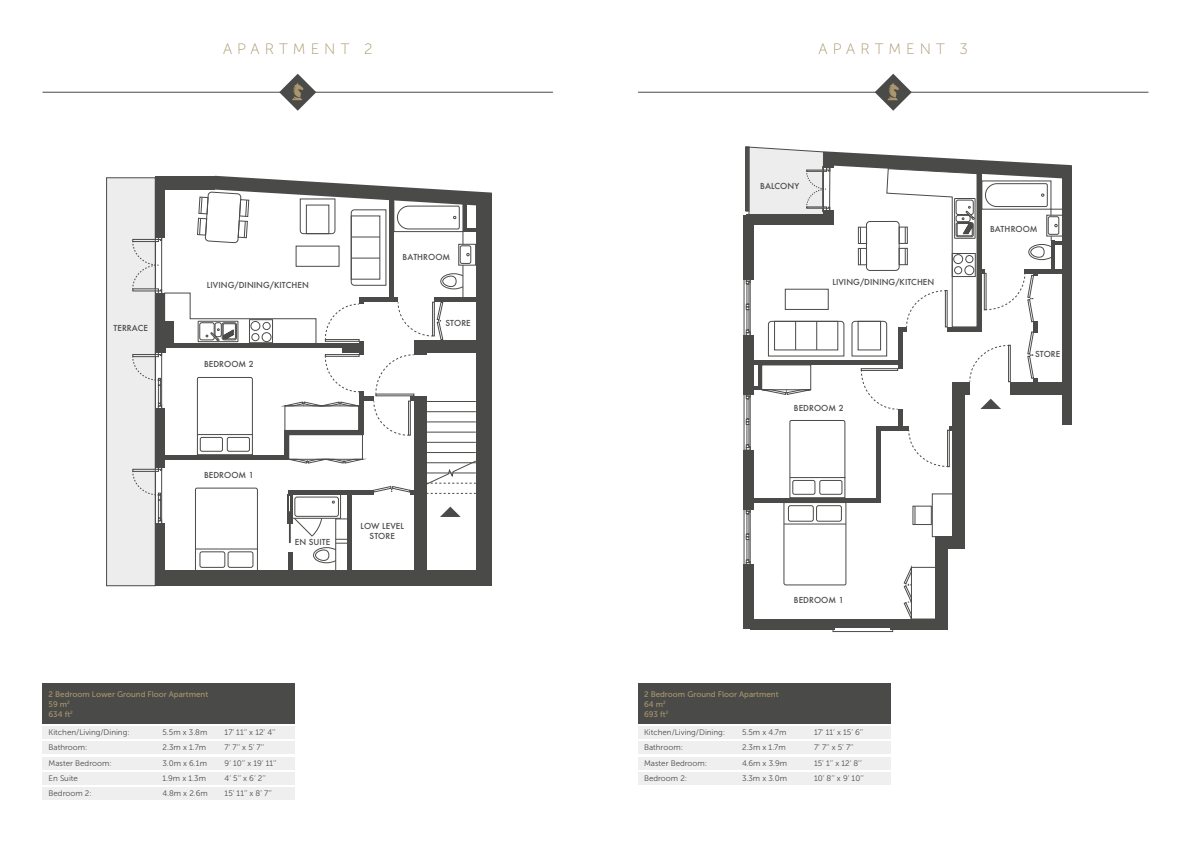
<style>
.page{position:relative;width:1191px;height:842px;background:#fff}
.page>*{position:absolute;margin:0;border:0;box-sizing:border-box;transform-origin:0 0}
.t1{font:15px "Museo Sans 100";letter-spacing:.34em;color:#a9966c}
.t2{font:8px "Museo Sans 300";color:#4a4a49}
.t3{font:500 8px/9.6px "Futura";letter-spacing:.005em;color:#4a4a49;text-align:center}
.t4{font:8px/9.6px "Museo Sans 500";color:#a9966c}
</style>
<div class="page">
<hr style="left:638px;top:92px;width:510px;height:1px;background:#4a4a49">
<svg style="left:874px;top:74px;width:37px;height:37px"></svg>
<div style="left:832px;top:625px;width:61px;height:7px;border:1px solid #4a4a49"></div>
<svg style="left:746px;top:560px;width:4px;height:5px"></svg>
<svg style="left:746px;top:534px;width:3px;height:5px"></svg>
<svg style="left:746px;top:509px;width:4px;height:5px"></svg>
<svg style="left:746px;top:445px;width:4px;height:5px"></svg>
<svg style="left:746px;top:419px;width:3px;height:5px"></svg>
<svg style="left:783px;top:420px;width:63px;height:165px"></svg>
<hr style="left:790px;top:477px;width:55px;height:1px;background:#4a4a49">
<div style="left:819px;top:480px;width:23px;height:14px;border:1px solid #4a4a49;border-radius:2px"></div>
<div style="left:792px;top:480px;width:23px;height:14px;border:1px solid #4a4a49;border-radius:2px"></div>
<div style="left:745px;top:147px;width:2px;height:64px;border:1px solid #4a4a49"></div>
<svg style="left:903px;top:567px;width:9px;height:52px"></svg>
<div style="left:932px;top:494px;width:21px;height:43px;border:1px solid #4a4a49"></div>
<div style="left:912px;top:506px;width:19px;height:19px;border:1px solid #4a4a49"></div>
<svg style="left:914px;top:506px;width:1px;height:18px"></svg>
<div style="left:897px;top:409px;width:5px;height:19px;background:#4a4a49"></div>
<div style="left:875px;top:426px;width:5px;height:74px;background:#4a4a49"></div>
<hr style="left:876px;top:426px;width:32px;height:4px;background:#4a4a49">
<svg style="left:908px;top:426px;width:44px;height:41px"></svg>
<hr style="left:753px;top:498px;width:127px;height:4px;background:#4a4a49">
<div style="left:1062px;top:166px;width:9px;height:259px;background:#4a4a49"></div>
<div style="left:940px;top:536px;width:25px;height:13px;background:#4a4a49"></div>
<div style="left:952px;top:392px;width:13px;height:155px;background:#4a4a49"></div>
<div style="left:935px;top:536px;width:13px;height:87px;background:#4a4a49"></div>
<svg style="left:746px;top:147px;width:325px;height:263px"></svg>
<div style="left:743px;top:215px;width:10px;height:64px;background:#4a4a49"></div>
<div style="left:743px;top:335px;width:10px;height:60px;background:#4a4a49"></div>
<div style="left:743px;top:450px;width:10px;height:59px;background:#4a4a49"></div>
<div style="left:743px;top:565px;width:10px;height:64px;background:#4a4a49"></div>
<div style="left:750px;top:619px;width:85px;height:10px;background:#4a4a49"></div>
<div style="left:890px;top:619px;width:58px;height:10px;background:#4a4a49"></div>
<div style="left:833px;top:619px;width:58px;height:9px;background:#4a4a49"></div>
<div style="left:638px;top:683px;width:252px;height:40px;background:#4a4a49"></div>
<div style="left:638px;top:726px;width:252px;height:13px;background:#efefef"></div>
<div style="left:638px;top:741px;width:252px;height:13px;background:#efefef"></div>
<div style="left:638px;top:757px;width:252px;height:12px;background:#efefef"></div>
<div style="left:638px;top:772px;width:252px;height:13px;background:#efefef"></div>
<hr style="left:43px;top:92px;width:510px;height:1px;background:#4a4a49">
<svg style="left:279px;top:74px;width:37px;height:37px"></svg>
<div style="left:107px;top:178px;width:48px;height:408px;background:#ededed"></div>
<div style="left:106px;top:178px;width:49px;height:408px;border:1px solid #4a4a49"></div>
<div style="left:376px;top:394px;width:38px;height:2px;border:1px solid #4a4a49"></div>
<svg style="left:375px;top:354px;width:39px;height:40px"></svg>
<svg style="left:373px;top:401px;width:36px;height:35px"></svg>
<div style="left:325px;top:354px;width:34px;height:3px;border:1px solid #4a4a49"></div>
<svg style="left:325px;top:356px;width:34px;height:36px"></svg>
<svg style="left:440px;top:507px;width:20px;height:10px"></svg>
<svg style="left:195px;top:488px;width:63px;height:82px"></svg>
<hr style="left:195px;top:549px;width:62px;height:1px;background:#4a4a49">
<div style="left:228px;top:552px;width:25px;height:16px;border:1px solid #4a4a49;border-radius:2px"></div>
<div style="left:200px;top:552px;width:25px;height:16px;border:1px solid #4a4a49;border-radius:2px"></div>
<svg style="left:197px;top:377px;width:56px;height:78px"></svg>
<hr style="left:197px;top:434px;width:56px;height:1px;background:#4a4a49">
<div style="left:227px;top:437px;width:23px;height:14px;border:1px solid #4a4a49;border-radius:2px"></div>
<div style="left:200px;top:437px;width:23px;height:14px;border:1px solid #4a4a49;border-radius:2px"></div>
<svg style="left:373px;top:486px;width:37px;height:7px"></svg>
<svg style="left:288px;top:459px;width:75px;height:5px"></svg>
<svg style="left:284px;top:402px;width:75px;height:4px"></svg>
<svg style="left:132px;top:467px;width:30px;height:57px"></svg>
<div style="left:158px;top:500px;width:3px;height:18px;border:1px solid #4a4a49"></div>
<div style="left:133px;top:469px;width:26px;height:3px;border:1px solid #4a4a49"></div>
<svg style="left:132px;top:352px;width:30px;height:57px"></svg>
<div style="left:158px;top:385px;width:3px;height:19px;border:1px solid #4a4a49"></div>
<div style="left:133px;top:354px;width:26px;height:3px;border:1px solid #4a4a49"></div>
<hr style="left:426px;top:401px;width:50px;height:1px;background:#4a4a49">
<hr style="left:426px;top:411px;width:50px;height:1px;background:#4a4a49">
<hr style="left:426px;top:422px;width:50px;height:1px;background:#4a4a49">
<hr style="left:426px;top:432px;width:50px;height:1px;background:#4a4a49">
<hr style="left:426px;top:442px;width:50px;height:1px;background:#4a4a49">
<hr style="left:426px;top:452px;width:50px;height:1px;background:#4a4a49">
<svg style="left:426px;top:460px;width:50px;height:25px"></svg>
<svg style="left:426px;top:493px;width:50px;height:1px"></svg>
<div style="left:167px;top:343px;width:176px;height:5px;background:#4a4a49"></div>
<hr style="left:164px;top:455px;width:125px;height:4px;background:#4a4a49">
<div style="left:284px;top:430px;width:5px;height:29px;background:#4a4a49"></div>
<div style="left:284px;top:430px;width:79px;height:5px;background:#4a4a49"></div>
<div style="left:288px;top:490px;width:85px;height:5px;background:#4a4a49"></div>
<div style="left:362px;top:396px;width:12px;height:5px;background:#4a4a49"></div>
<div style="left:410px;top:396px;width:12px;height:5px;background:#4a4a49"></div>
<div style="left:410px;top:490px;width:12px;height:5px;background:#4a4a49"></div>
<hr style="left:359px;top:391px;width:4px;height:44px;background:#4a4a49">
<div style="left:347px;top:493px;width:5px;height:79px;background:#4a4a49"></div>
<svg style="left:288px;top:495px;width:59px;height:75px"></svg>
<div style="left:359px;top:341px;width:5px;height:14px;background:#4a4a49"></div>
<div style="left:343px;top:343px;width:17px;height:9px;background:#4a4a49"></div>
<div style="left:155px;top:408px;width:10px;height:59px;background:#4a4a49"></div>
<div style="left:414px;top:396px;width:12px;height:175px;background:#4a4a49"></div>
<div style="left:414px;top:340px;width:12px;height:15px;background:#4a4a49"></div>
<div style="left:424px;top:340px;width:52px;height:12px;background:#4a4a49"></div>
<div style="left:155px;top:523px;width:10px;height:63px;background:#4a4a49"></div>
<div style="left:476px;top:193px;width:16px;height:393px;background:#4a4a49"></div>
<div style="left:161px;top:570px;width:330px;height:16px;background:#4a4a49"></div>
<svg style="left:132px;top:176px;width:360px;height:169px"></svg>
<div style="left:164px;top:322px;width:9px;height:26px;background:#4a4a49"></div>
<div style="left:155px;top:329px;width:11px;height:24px;background:#4a4a49"></div>
<div style="left:43px;top:683px;width:252px;height:40px;background:#4a4a49"></div>
<div style="left:43px;top:726px;width:252px;height:13px;background:#efefef"></div>
<div style="left:43px;top:741px;width:252px;height:13px;background:#efefef"></div>
<div style="left:43px;top:757px;width:252px;height:12px;background:#efefef"></div>
<div style="left:43px;top:772px;width:252px;height:13px;background:#efefef"></div>
<div style="left:43px;top:787px;width:252px;height:13px;background:#efefef"></div>
<h1 class="t1" style="left:223px;top:41px;width:151px">APARTMENT 2</h1>
<p class="t3" style="left:113px;top:323px;width:36px">TERRACE</p>
<p class="t3" style="left:207px;top:280px;width:103px">LIVING/DINING/KITCHEN</p>
<p class="t3" style="left:204px;top:359px;width:51px">BEDROOM 2</p>
<p class="t3" style="left:402px;top:252px;width:49px">BATHROOM</p>
<p class="t3" style="left:445px;top:318px;width:27px">STORE</p>
<p class="t3" style="left:204px;top:470px;width:51px">BEDROOM 1</p>
<p class="t3" style="left:295px;top:537px;width:37px">EN SUITE</p>
<p class="t3" style="left:360px;top:521px;width:45px">LOW LEVEL<br>STORE</p>
<p class="t4" style="left:49px;top:690px;width:161px">2 Bedroom Lower Ground Floor Apartment<br>59 m<sup>2<br></sup>634 ft<sup>2</sup></p>
<p class="t2" style="left:49px;top:728px;width:83px">Kitchen/Living/Dining:</p>
<p class="t2" style="left:163px;top:728px;width:46px">5.5m x 3.8m</p>
<p class="t2" style="left:225px;top:728px;width:52px">17’ 11’’ x 12’ 4’’</p>
<p class="t2" style="left:49px;top:743px;width:40px">Bathroom:</p>
<p class="t2" style="left:163px;top:743px;width:45px">2.3m x 1.7m</p>
<p class="t2" style="left:225px;top:743px;width:41px">7’ 7’’ x 5’ 7’’</p>
<p class="t2" style="left:49px;top:758px;width:65px">Master Bedroom:</p>
<p class="t2" style="left:163px;top:758px;width:46px">3.0m x 6.1m</p>
<p class="t2" style="left:225px;top:758px;width:53px">9’ 10’’ x 19’ 11’’</p>
<p class="t2" style="left:49px;top:774px;width:31px">En Suite</p>
<p class="t2" style="left:163px;top:774px;width:45px">1.9m x 1.3m</p>
<p class="t2" style="left:225px;top:774px;width:43px">4’ 5’’ x 6’ 2’’</p>
<p class="t2" style="left:49px;top:789px;width:45px">Bedroom 2:</p>
<p class="t2" style="left:163px;top:789px;width:47px">4.8m x 2.6m</p>
<p class="t2" style="left:225px;top:789px;width:49px">15’ 11’’ x 8’ 7’’</p>
<h1 class="t1" style="left:818px;top:41px;width:151px">APARTMENT 3</h1>
<p class="t3" style="left:760px;top:181px;width:40px">BALCONY</p>
<p class="t3" style="left:832px;top:277px;width:103px">LIVING/DINING/KITCHEN</p>
<p class="t3" style="left:794px;top:403px;width:51px">BEDROOM 2</p>
<p class="t3" style="left:990px;top:224px;width:49px">BATHROOM</p>
<p class="t3" style="left:1035px;top:349px;width:27px">STORE</p>
<p class="t3" style="left:794px;top:595px;width:51px">BEDROOM 1</p>
<p class="t4" style="left:644px;top:690px;width:136px">2 Bedroom Ground Floor Apartment<br>64 m<sup>2<br></sup>693 ft<sup>2</sup></p>
<p class="t2" style="left:644px;top:728px;width:83px">Kitchen/Living/Dining:</p>
<p class="t2" style="left:742px;top:728px;width:46px">5.5m x 4.7m</p>
<p class="t2" style="left:814px;top:728px;width:51px">17’ 11’ x 15’ 6’’</p>
<p class="t2" style="left:644px;top:743px;width:40px">Bathroom:</p>
<p class="t2" style="left:742px;top:743px;width:45px">2.3m x 1.7m</p>
<p class="t2" style="left:814px;top:743px;width:41px">7’ 7’’ x 5’ 7’’</p>
<p class="t2" style="left:644px;top:758px;width:65px">Master Bedroom:</p>
<p class="t2" style="left:742px;top:758px;width:47px">4.6m x 3.9m</p>
<p class="t2" style="left:814px;top:758px;width:49px">15’ 1’’ x 12’ 8’’</p>
<p class="t2" style="left:644px;top:774px;width:45px">Bedroom 2:</p>
<p class="t2" style="left:742px;top:774px;width:46px">3.3m x 3.0m</p>
<p class="t2" style="left:814px;top:774px;width:51px">10’ 8’’ x 9’ 10’’</p>
</div>
